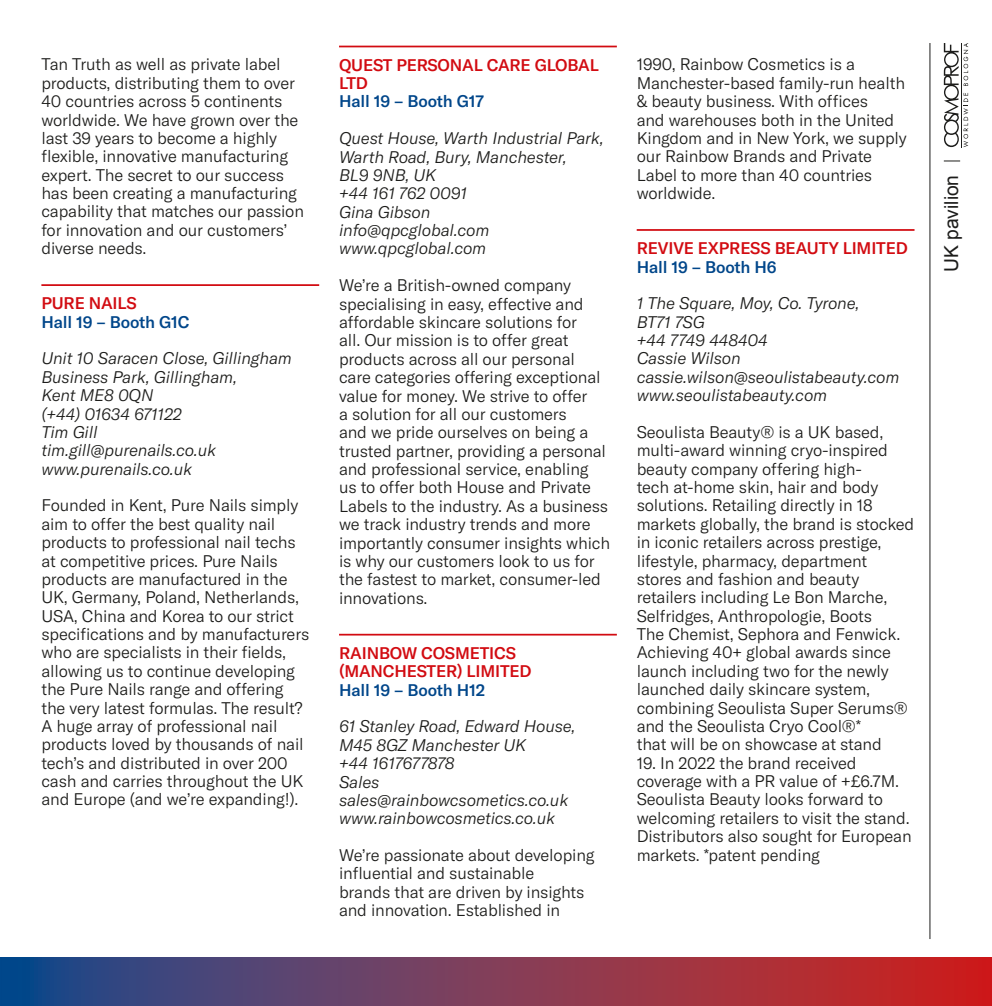
<style>
.page{position:relative;width:992px;height:1006px;background:#fff}
.page>*{position:absolute;margin:0;border:0;box-sizing:border-box;transform-origin:0 0}
.t1{font:19.25px "Arial";color:#1d1d1b}
.t2{font:300 16.62px/18.4px "GT America";letter-spacing:-.01em;color:#1d1d1b}
.t3{font:italic 300 16.62px/18.4px "GT America";letter-spacing:-.01em;color:#1d1d1b}
.t4{font:500 16.62px/18.4px "GT America";letter-spacing:-.01em;color:#d20b11}
.t5{font:500 16.62px "GT America";letter-spacing:-.01em;color:#00468a}
</style>
<div class="page">
<hr style="left:930px;top:43px;width:1px;height:896px;background:#1d1d1b">
<svg style="left:944px;top:43px;width:25px;height:104px"></svg>
<svg style="left:944px;top:161px;width:16px;height:1px"></svg>
<hr style="left:0;top:957px;width:2px;height:49px;background:#00468a">
<svg style="left:2px;top:957px;width:990px;height:49px;background:#7b3956"></svg>
<hr style="left:41px;top:284px;width:278px;height:2px;background:#d20b11">
<hr style="left:339px;top:46px;width:278px;height:1px;background:#d20b11">
<hr style="left:339px;top:634px;width:278px;height:1px;background:#d20b11">
<hr style="left:637px;top:229px;width:277px;height:2px;background:#d20b11">
<p class="t2" style="left:41px;top:55px;width:264px">Tan Truth as well as private label products, distributing them to over<br>40 countries across 5 continents worldwide. We have grown over the last 39 years to become a highly flexible, innovative manufacturing expert. The secret to our success has been creating a manufacturing capability that matches our passion for innovation and our customers’ diverse needs.</p>
<p class="t4" style="left:41px;top:294px;width:97px">PURE NAILS</p>
<p class="t5" style="left:41px;top:312px;width:150px">Hall 19 – Booth G1C</p>
<p class="t3" style="left:41px;top:349px;width:252px">Unit 10 Saracen Close, Gillingham<br>Business Park, Gillingham,<br>Kent ME8 0QN</p>
<p class="t3" style="left:41px;top:404px;width:142px">(+44) 01634 671122</p>
<p class="t3" style="left:41px;top:423px;width:58px">Tim Gill</p>
<p class="t3" style="left:41px;top:441px;width:176px">tim.gill@purenails.co.uk</p>
<p class="t3" style="left:41px;top:460px;width:152px">www.purenails.co.uk</p>
<p class="t2" style="left:41px;top:496px;width:269px">Founded in Kent, Pure Nails simply aim to offer the best quality nail products to professional nail techs at competitive prices. Pure Nails products are manufactured in the UK, Germany, Poland, Netherlands, USA, China and Korea to our strict specifications and by manufacturers who are specialists in their fields, allowing us to continue developing the Pure Nails range and offering the very latest formulas. The result?<br>A huge array of professional nail products loved by thousands of nail tech’s and distributed in over 200 cash and carries throughout the UK and Europe (and we’re expanding!).</p>
<p class="t4" style="left:339px;top:56px;width:261px">QUEST PERSONAL CARE GLOBAL<br>LTD</p>
<p class="t5" style="left:339px;top:92px;width:147px">Hall 19 – Booth G17</p>
<p class="t3" style="left:339px;top:129px;width:266px">Quest House, Warth Industrial Park,<br>Warth Road, Bury, Manchester,<br>BL9 9NB, UK</p>
<p class="t3" style="left:339px;top:184px;width:130px">+44 161 762 0091</p>
<p class="t3" style="left:339px;top:203px;width:93px">Gina Gibson</p>
<p class="t3" style="left:339px;top:221px;width:152px">info@qpcglobal.com</p>
<p class="t3" style="left:339px;top:239px;width:149px">www.qpcglobal.com</p>
<p class="t2" style="left:339px;top:276px;width:273px">We’re a British-owned company specialising in easy, effective and affordable skincare solutions for<br>all. Our mission is to offer great products across all our personal care categories offering exceptional value for money. We strive to offer<br>a solution for all our customers<br>and we pride ourselves on being a trusted partner, providing a personal and professional service, enabling us to offer both House and Private Labels to the industry. As a business we track industry trends and more importantly consumer insights which is why our customers look to us for the fastest to market, consumer-led innovations.</p>
<p class="t4" style="left:339px;top:643px;width:194px">RAINBOW COSMETICS (MANCHESTER) LIMITED</p>
<p class="t5" style="left:339px;top:679px;width:148px">Hall 19 – Booth H12</p>
<p class="t3" style="left:339px;top:717px;width:238px">61 Stanley Road, Edward House,<br>M45 8GZ Manchester UK</p>
<p class="t3" style="left:339px;top:754px;width:117px">+44 1617677878</p>
<p class="t3" style="left:339px;top:772px;width:42px">Sales</p>
<p class="t3" style="left:339px;top:791px;width:231px">sales@rainbowcsometics.co.uk</p>
<p class="t3" style="left:339px;top:809px;width:218px">www.rainbowcosmetics.co.uk</p>
<p class="t2" style="left:339px;top:846px;width:257px">We’re passionate about developing influential and sustainable<br>brands that are driven by insights and innovation. Established in</p>
<p class="t2" style="left:637px;top:55px;width:272px">1990, Rainbow Cosmetics is a<br>Manchester-based family-run health &amp; beauty business. With offices<br>and warehouses both in the United<br>Kingdom and in New York, we supply our Rainbow Brands and Private<br>Label to more than 40 countries worldwide.</p>
<p class="t4" style="left:637px;top:239px;width:273px">REVIVE EXPRESS BEAUTY LIMITED</p>
<p class="t5" style="left:637px;top:257px;width:141px">Hall 19 – Booth H6</p>
<p class="t3" style="left:637px;top:294px;width:224px">1 The Square, Moy, Co. Tyrone,<br>BT71 7SG</p>
<p class="t3" style="left:637px;top:331px;width:133px">+44 7749 448404</p>
<p class="t3" style="left:637px;top:349px;width:106px">Cassie Wilson</p>
<p class="t3" style="left:637px;top:368px;width:264px">cassie.wilson@seoulistabeauty.com</p>
<p class="t3" style="left:637px;top:386px;width:192px">www.seoulistabeauty.com</p>
<p class="t2" style="left:637px;top:423px;width:279px">Seoulista Beauty® is a UK based, multi-award winning cryo-inspired beauty company offering high-<br>tech at-home skin, hair and body solutions. Retailing directly in 18 markets globally, the brand is stocked in iconic retailers across prestige, lifestyle, pharmacy, department stores and fashion and beauty retailers including Le Bon Marche, Selfridges, Anthropologie, Boots<br>The Chemist, Sephora and Fenwick.<br>Achieving 40+ global awards since launch including two for the newly launched daily skincare system, combining Seoulista Super Serums® and the Seoulista Cryo Cool®*<br>that will be on showcase at stand</p>
<p class="t2" style="left:637px;top:754px;width:276px">19. In 2022 the brand received coverage with a PR value of +£6.7M.<br>Seoulista Beauty looks forward to welcoming retailers to visit the stand.<br>Distributors also sought for European markets. *patent pending</p>
<p class="t1" style="left:939px;top:272px;width:99px;rotate:-90deg">UK pavilion</p>
</div>
